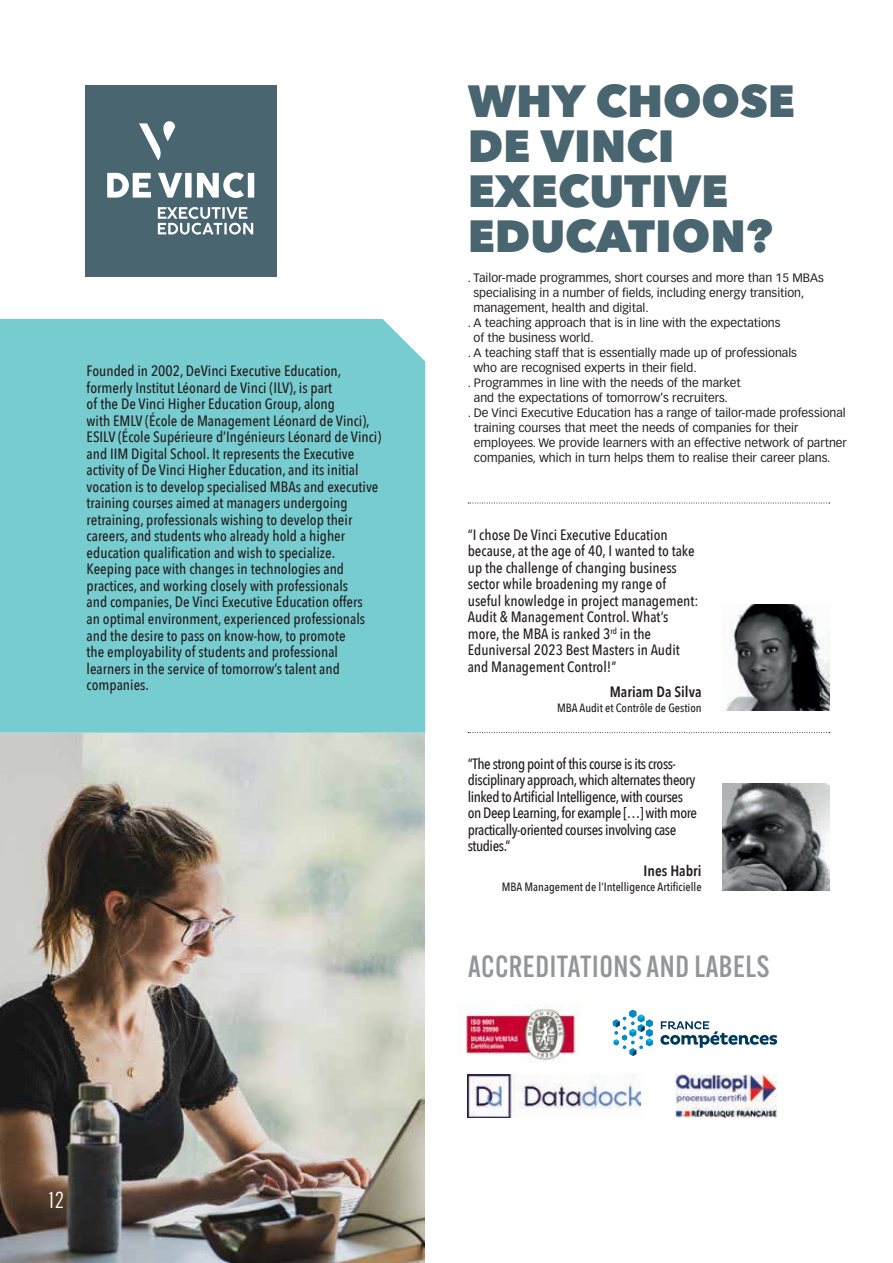
<style>
.page{position:relative;width:893px;height:1263px;background:#fff}
.page>*{position:absolute;margin:0;border:0;box-sizing:border-box;transform-origin:0 0}
.t1{font:800 45px/45px "Avenir Next";color:#486570}
.t2{font:500 30px "Alternate Gothic ATF";letter-spacing:.02em;color:#939598}
.t3{font:22.5px "Alternate Gothic ATF";color:#fff}
.t4{font:500 15px/16.5px "Avenir Next Condensed";color:#231f20}
.t5{font:500 15px/16.5px "Avenir Next Condensed";letter-spacing:-.03em;color:#231f20}
.t6{font:600 15px "Avenir Next Condensed";color:#231f20}
.t7{font:12px "Vectora LT Std";color:#231f20}
.t8{font:500 12px "Avenir Next Condensed";color:#231f20}
</style>
<div class="page">
<img style="left:0;top:733px;width:424px;height:530px">
<div style="left:0;top:319px;width:425px;height:414px;background:#77ccd0"></div>
<img style="left:725px;top:604px;width:104px;height:107px">
<img style="left:723px;top:784px;width:106px;height:106px">
<svg style="left:468px;top:732px;width:362px;height:1px"></svg>
<svg style="left:468px;top:503px;width:362px;height:1px"></svg>
<div style="left:85px;top:85px;width:191px;height:191px;background:#486570"></div>
<svg style="left:107px;top:173px;width:44px;height:25px"></svg>
<svg style="left:158px;top:173px;width:24px;height:25px"></svg>
<div style="left:185px;top:173px;width:7px;height:25px;background:#fff"></div>
<svg style="left:197px;top:172px;width:47px;height:26px"></svg>
<div style="left:248px;top:173px;width:6px;height:25px;background:#fff"></div>
<svg style="left:158px;top:207px;width:95px;height:28px"></svg>
<svg style="left:139px;top:121px;width:36px;height:39px"></svg>
<img style="left:675px;top:1074px;width:102px;height:43px">
<img style="left:459px;top:1003px;width:120px;height:59px">
<img style="left:468px;top:1074px;width:173px;height:43px">
<svg style="left:660px;top:1021px;width:117px;height:27px"></svg>
<svg style="left:613px;top:1010px;width:40px;height:46px"></svg>
<p class="t4" style="left:87px;top:363px;width:296px">Founded in 2002, DeVinci Executive Education, formerly Institut Léonard de Vinci (ILV), is part<br>of the De Vinci Higher Education Group, along<br>with EMLV (École de Management Léonard de Vinci), ESILV (École Supérieure d’Ingénieurs Léonard de Vinci) and IIM Digital School. It represents the Executive activity of De Vinci Higher Education, and its initial vocation is to develop specialised MBAs and executive training courses aimed at managers undergoing retraining, professionals wishing to develop their careers, and students who already hold a higher education qualification and wish to specialize.<br>Keeping pace with changes in technologies and practices, and working closely with professionals<br>and companies, De Vinci Executive Education offers<br>an optimal environment, experienced professionals and the desire to pass on know-how, to promote<br>the employability of students and professional learners in the service of tomorrow’s talent and companies.</p>
<h3 class="t3" style="left:49px;top:1186px;width:16px">12</h3>
<h1 class="t1" style="left:468px;top:79px;width:329px">WHY CHOOSE<br>DE VINCI<br>EXECUTIVE<br>EDUCATION?</h1>
<p class="t7" style="left:468px;top:271px;width:358px">. Tailor-made programmes, short courses and more than 15 MBAs</p>
<p class="t7" style="left:474px;top:286px;width:332px">specialising in a number of fields, including energy transition,</p>
<p class="t7" style="left:474px;top:301px;width:177px">management, health and digital.</p>
<p class="t7" style="left:468px;top:316px;width:314px">. A teaching approach that is in line with the expectations</p>
<p class="t7" style="left:474px;top:331px;width:122px">of the business world.</p>
<p class="t7" style="left:468px;top:346px;width:331px">. A teaching staff that is essentially made up of professionals</p>
<p class="t7" style="left:474px;top:361px;width:225px">who are recognised experts in their field.</p>
<p class="t7" style="left:468px;top:376px;width:275px">. Programmes in line with the needs of the market</p>
<p class="t7" style="left:474px;top:391px;width:255px">and the expectations of tomorrow’s recruiters.</p>
<p class="t7" style="left:468px;top:406px;width:380px">. De Vinci Executive Education has a range of tailor-made professional</p>
<p class="t7" style="left:474px;top:421px;width:326px">training courses that meet the needs of companies for their</p>
<p class="t7" style="left:474px;top:436px;width:375px">employees. We provide learners with an effective network of partner</p>
<p class="t7" style="left:474px;top:451px;width:358px">companies, which in turn helps them to realise their career plans.</p>
<p class="t4" style="left:468px;top:526px;width:232px">“I chose De Vinci Executive Education because, at the age of 40, I wanted to take up the challenge of changing business sector while broadening my range of useful knowledge in project management:<br>Audit &amp; Management Control. What’s more, the MBA is ranked 3<sup>rd</sup> in the Eduniversal 2023 Best Masters in Audit and Management Control!”</p>
<p class="t6" style="left:610px;top:678px;width:93px">Mariam Da Silva</p>
<p class="t8" style="left:557px;top:700px;width:146px">MBA Audit et Contrôle de Gestion</p>
<p class="t5" style="left:468px;top:755px;width:231px">“The strong point of this course is its cross&shy;disciplinary approach, which alternates theory linked to Artificial Intelligence, with courses on Deep Learning, for example […] with more practically-oriented courses involving case studies.”</p>
<p class="t6" style="left:644px;top:858px;width:59px">Ines Habri</p>
<p class="t8" style="left:502px;top:879px;width:201px">MBA Management de l’Intelligence Artificielle</p>
<h2 class="t2" style="left:468px;top:947px;width:303px">ACCREDITATIONS AND LABELS</h2>
</div>
